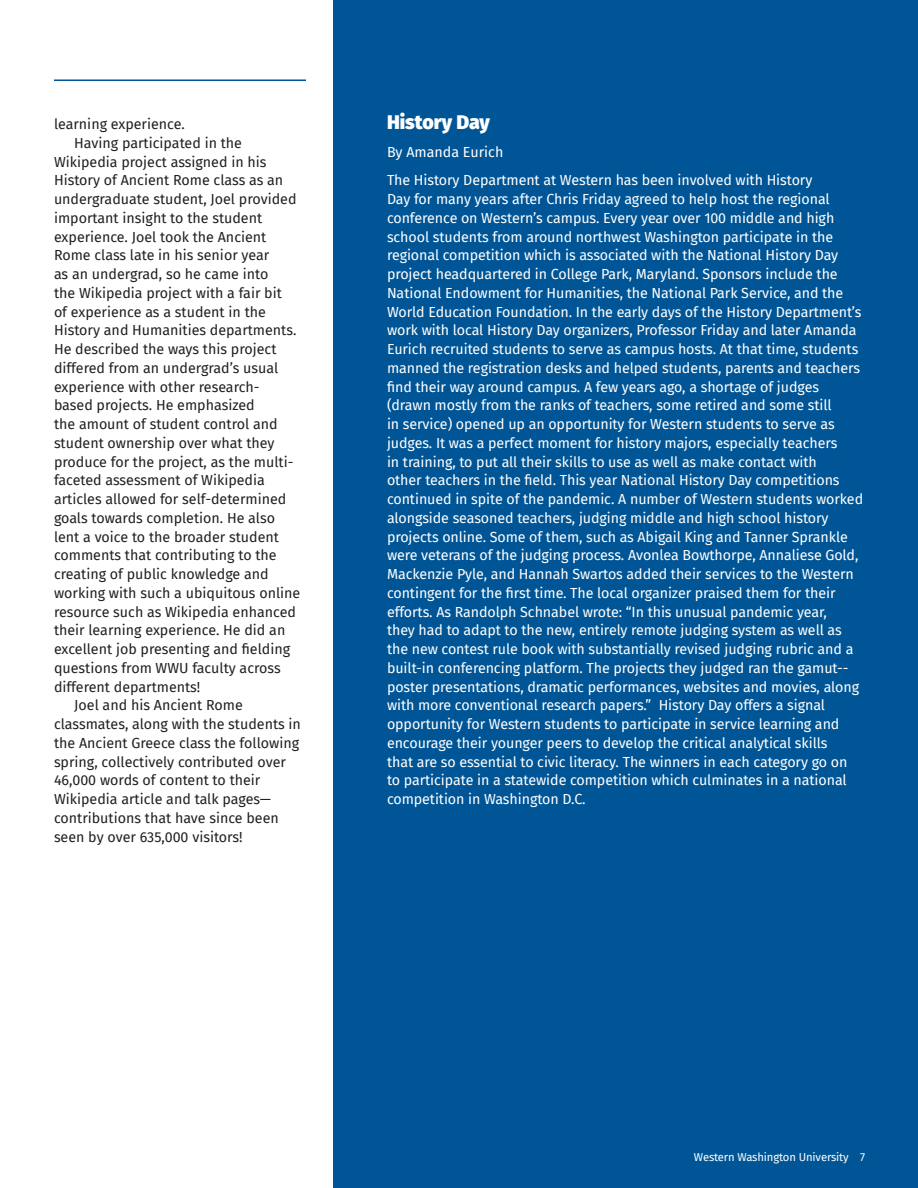
<style>
.page{position:relative;width:918px;height:1188px;background:#fff}
.page>*{position:absolute;margin:0;border:0;box-sizing:border-box;transform-origin:0 0}
.Topic_heading{font:900 19.5px "Fira Sans";color:#fff}
.Body_copy{font:14.25px/18.8px "Fira Sans";letter-spacing:-.005em;color:#fff}
.Body_copy-2{font:14.25px/18.8px "Fira Sans";color:#231f20}
.Body_copy-3{font:11.25px "Fira Sans";letter-spacing:-.01em;color:#fff}
</style>
<div class="page">
<div style="left:333px;top:0;width:585px;height:1188px;background:#005596"></div>
<hr style="left:54px;top:80px;width:252px;height:1px;background:#005596">
<p class="Body_copy-2" style="left:54px;top:114px;width:132px">learning experience.</p>
<p class="Body_copy-2" style="left:54px;top:133px;width:248px;text-indent:20px">Having participated in the Wikipedia project assigned in his History of Ancient Rome class as an undergraduate student, Joel provided important insight to the student experience. Joel took the Ancient Rome class late in his senior year<br>as an undergrad, so he came into<br>the Wikipedia project with a fair bit<br>of experience as a student in the History and Humanities departments.<br>He described the ways this project differed from an undergrad’s usual experience with other research&shy;based projects. He emphasized<br>the amount of student control and student ownership over what they produce for the project, as the multi&shy;faceted assessment of Wikipedia articles allowed for self-determined goals towards completion. He also lent a voice to the broader student comments that contributing to the creating of public knowledge and working with such a ubiquitous online resource such as Wikipedia enhanced their learning experience. He did an excellent job presenting and fielding questions from WWU faculty across different departments!</p>
<p class="Body_copy-2" style="left:54px;top:696px;width:248px;text-indent:20px">Joel and his Ancient Rome classmates, along with the students in the Ancient Greece class the following spring, collectively contributed over 46,000 words of content to their Wikipedia article and talk pages— contributions that have since been seen by over 635,000 visitors!</p>
<p class="Topic_heading" style="left:387px;top:105px;width:104px">History Day</p>
<p class="Body_copy" style="left:387px;top:142px;width:118px">By Amanda Eurich</p>
<p class="Body_copy" style="left:387px;top:171px;width:478px">The History Department at Western has been involved with History<br>Day for many years after Chris Friday agreed to help host the regional conference on Western’s campus. Every year over 100 middle and high school students from around northwest Washington participate in the regional competition which is associated with the National History Day project headquartered in College Park, Maryland. Sponsors include the National Endowment for Humanities, the National Park Service, and the World Education Foundation. In the early days of the History Department’s work with local History Day organizers, Professor Friday and later Amanda Eurich recruited students to serve as campus hosts. At that time, students manned the registration desks and helped students, parents and teachers find their way around campus. A few years ago, a shortage of judges (drawn mostly from the ranks of teachers, some retired and some still<br>in service) opened up an opportunity for Western students to serve as judges. It was a perfect moment for history majors, especially teachers<br>in training, to put all their skills to use as well as make contact with<br>other teachers in the field. This year National History Day competitions continued in spite of the pandemic. A number of Western students worked alongside seasoned teachers, judging middle and high school history projects online. Some of them, such as Abigail King and Tanner Sprankle were veterans of the judging process. Avonlea Bowthorpe, Annaliese Gold, Mackenzie Pyle, and Hannah Swartos added their services to the Western contingent for the first time. The local organizer praised them for their efforts. As Randolph Schnabel wrote: “In this unusual pandemic year,<br>they had to adapt to the new, entirely remote judging system as well as the new contest rule book with substantially revised judging rubric and a built-in conferencing platform. The projects they judged ran the gamut-- poster presentations, dramatic performances, websites and movies, along with more conventional research papers.” History Day offers a signal opportunity for Western students to participate in service learning and encourage their younger peers to develop the critical analytical skills<br>that are so essential to civic literacy. The winners in each category go on to participate in a statewide competition which culminates in a national competition in Washington D.C.</p>
<p class="Body_copy-3" style="left:694px;top:1149px;width:173px">Western Washington University 7</p>
</div>
